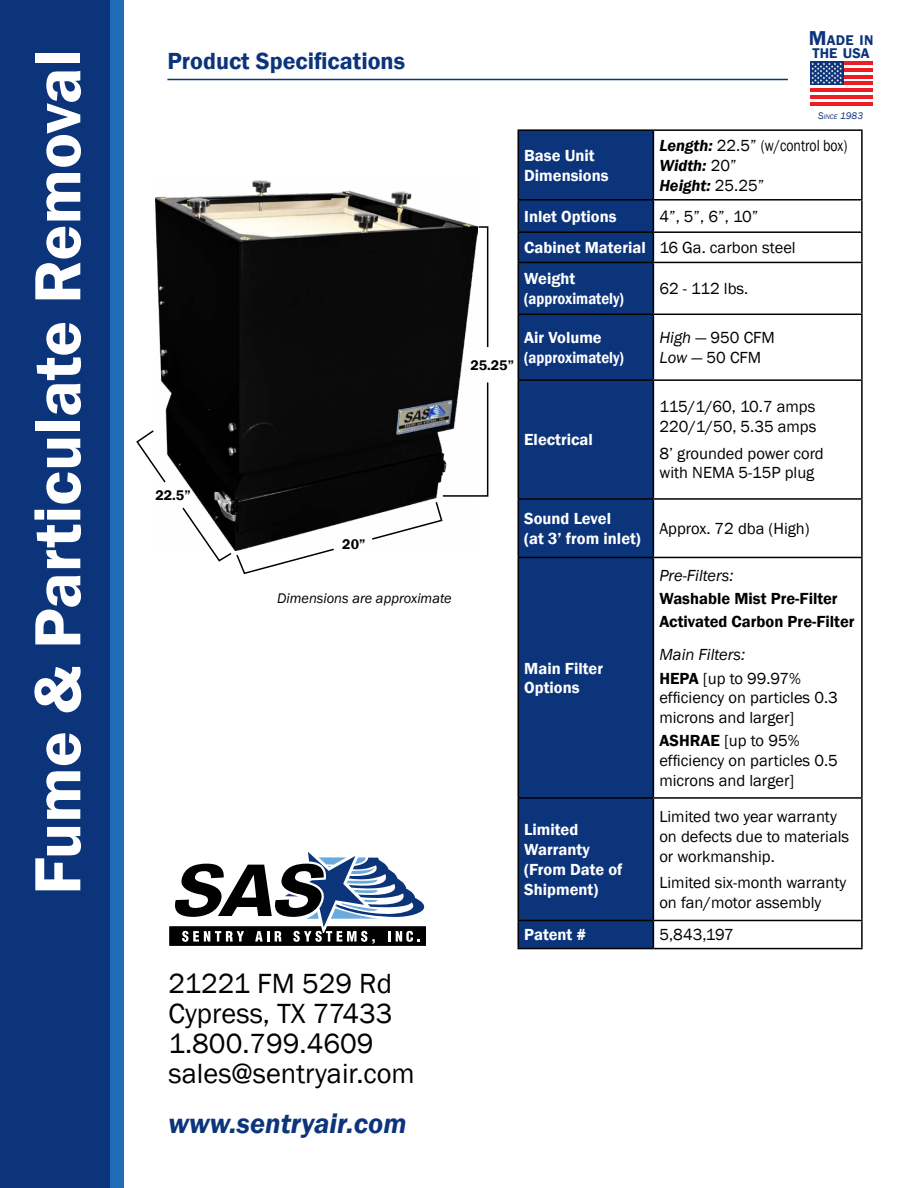
<style>
.page{position:relative;width:918px;height:1188px;background:#fff}
.page>*{position:absolute;margin:0;border:0;box-sizing:border-box;transform-origin:0 0}
.t1{font:600 67.5px "Franklin Gothic";color:#fff}
.t2{font:28.5px/30px "Franklin Gothic";color:#000}
.t3{font:italic 600 28.5px "Franklin Gothic";color:#0c347b}
.t4{font:600 24px "Franklin Gothic";color:#0c347b}
.t5{font:16.5px/19.8px "Franklin Gothic";color:#000}
.t6{font:600 16.5px/19.8px "Franklin Gothic";color:#fff}
.t7{font:600 16.5px/23.1px "Franklin Gothic";color:#000}
.t8{font:italic 16.5px/23.1px "Franklin Gothic";color:#000}
.t9{font:600 16.5px "Franklin Gothic";color:#fff;scale:.89 1}
.t10{font:italic 14.4px "Franklin Gothic";color:#000}
.t11{font:600 14.4px "Franklin Gothic";color:#000}
.t12{font:600 14.4px/12.8px "Franklin Gothic";letter-spacing:.01em;color:#0c347b}
.t13{font:italic 9.9px "Franklin Gothic";color:#0c347b}
.s1{font-size:20.7px}
.s2{font-size:6.9px}
.s3{font-weight:600;font-style:italic}
.s4{font-weight:600;color:#fff}
.s5{font-style:italic}
.s6{font-weight:600;font-style:normal}
.s7{font-style:normal}
.s8{font-weight:600}
</style>
<div class="page">
<img style="left:156px;top:180px;width:321px;height:345px">
<div style="left:0;top:0;width:110px;height:1188px;background:#0c347b"></div>
<div style="left:110px;top:0;width:14px;height:1188px;background:#1f6bb5"></div>
<div style="left:519px;top:131px;width:134px;height:817px;background:#0c347b"></div>
<hr style="left:518px;top:129px;width:135px;height:2px;background:#000">
<hr style="left:518px;top:131px;width:1px;height:68px;background:#000">
<hr style="left:653px;top:129px;width:210px;height:2px;background:#000">
<hr style="left:653px;top:131px;width:1px;height:68px;background:#000">
<hr style="left:861px;top:131px;width:2px;height:68px;background:#000">
<hr style="left:518px;top:199px;width:135px;height:2px;background:#000">
<hr style="left:518px;top:201px;width:1px;height:30px;background:#000">
<hr style="left:653px;top:199px;width:210px;height:2px;background:#000">
<hr style="left:653px;top:201px;width:1px;height:30px;background:#000">
<hr style="left:861px;top:201px;width:2px;height:30px;background:#000">
<hr style="left:518px;top:231px;width:135px;height:2px;background:#000">
<svg style="left:518px;top:233px;width:1px;height:29px"></svg>
<hr style="left:653px;top:231px;width:210px;height:2px;background:#000">
<svg style="left:653px;top:233px;width:1px;height:29px"></svg>
<hr style="left:861px;top:233px;width:2px;height:29px;background:#000">
<hr style="left:518px;top:262px;width:135px;height:1px;background:#000">
<hr style="left:518px;top:263px;width:1px;height:51px;background:#000">
<hr style="left:653px;top:262px;width:210px;height:1px;background:#000">
<hr style="left:653px;top:263px;width:1px;height:51px;background:#000">
<hr style="left:861px;top:263px;width:2px;height:51px;background:#000">
<hr style="left:518px;top:314px;width:135px;height:1px;background:#000">
<hr style="left:518px;top:315px;width:1px;height:64px;background:#000">
<hr style="left:653px;top:314px;width:210px;height:1px;background:#000">
<hr style="left:653px;top:315px;width:1px;height:64px;background:#000">
<hr style="left:861px;top:315px;width:2px;height:64px;background:#000">
<hr style="left:518px;top:379px;width:135px;height:2px;background:#000">
<hr style="left:518px;top:381px;width:1px;height:117px;background:#000">
<hr style="left:653px;top:379px;width:210px;height:2px;background:#000">
<hr style="left:653px;top:381px;width:1px;height:117px;background:#000">
<hr style="left:861px;top:381px;width:2px;height:117px;background:#000">
<hr style="left:518px;top:498px;width:135px;height:2px;background:#000">
<hr style="left:518px;top:500px;width:1px;height:57px;background:#000">
<hr style="left:653px;top:498px;width:210px;height:2px;background:#000">
<hr style="left:653px;top:500px;width:1px;height:57px;background:#000">
<hr style="left:861px;top:500px;width:2px;height:57px;background:#000">
<hr style="left:518px;top:557px;width:135px;height:1px;background:#000">
<hr style="left:518px;top:558px;width:1px;height:239px;background:#000">
<hr style="left:653px;top:557px;width:210px;height:1px;background:#000">
<hr style="left:653px;top:558px;width:1px;height:239px;background:#000">
<hr style="left:861px;top:558px;width:2px;height:239px;background:#000">
<hr style="left:518px;top:797px;width:135px;height:2px;background:#000">
<hr style="left:518px;top:799px;width:1px;height:121px;background:#000">
<hr style="left:653px;top:797px;width:210px;height:2px;background:#000">
<hr style="left:653px;top:799px;width:1px;height:121px;background:#000">
<hr style="left:861px;top:799px;width:2px;height:121px;background:#000">
<hr style="left:518px;top:920px;width:135px;height:1px;background:#000">
<svg style="left:518px;top:921px;width:1px;height:27px"></svg>
<hr style="left:653px;top:920px;width:210px;height:1px;background:#000">
<svg style="left:653px;top:921px;width:1px;height:27px"></svg>
<hr style="left:861px;top:921px;width:2px;height:27px;background:#000">
<hr style="left:518px;top:948px;width:135px;height:1px;background:#000">
<hr style="left:653px;top:948px;width:210px;height:1px;background:#000">
<hr style="left:843px;top:62px;width:29px;height:3px;background:#ed1d24">
<hr style="left:843px;top:68px;width:29px;height:4px;background:#ed1d24">
<hr style="left:843px;top:75px;width:29px;height:3px;background:#ed1d24">
<hr style="left:843px;top:82px;width:29px;height:3px;background:#ed1d24">
<hr style="left:810px;top:88px;width:62px;height:3px;background:#ed1d24">
<hr style="left:810px;top:95px;width:62px;height:4px;background:#ed1d24">
<hr style="left:810px;top:102px;width:62px;height:4px;background:#ed1d24">
<div style="left:810px;top:62px;width:33px;height:23px;background:#0c347b"></div>
<svg style="left:811px;top:63px;width:31px;height:21px"></svg>
<svg style="left:477px;top:226px;width:12px;height:122px"></svg>
<svg style="left:370px;top:381px;width:119px;height:159px"></svg>
<svg style="left:181px;top:506px;width:155px;height:69px"></svg>
<svg style="left:136px;top:429px;width:31px;height:55px"></svg>
<hr style="left:167px;top:79px;width:621px;height:1px;background:#0c347b">
<svg style="left:169px;top:852px;width:257px;height:94px"></svg>
<h1 class="t1" style="left:16px;top:895px;width:847px;rotate:-90deg">Fume &amp; Particulate Removal</h1>
<h3 class="t4" style="left:167px;top:46px;width:239px">Product Specifications</h3>
<p class="t11" style="left:155px;top:487px;width:37px">22.5”</p>
<p class="t11" style="left:342px;top:535px;width:25px">20”</p>
<p class="t10" style="left:277px;top:589px;width:176px">Dimensions are approximate</p>
<h2 class="t2" style="left:169px;top:969px;width:248px">21221 FM 529 Rd<br>Cypress, TX 77433<br>1.800.799.4609 sales@sentryair.com</h2>
<h2 class="t3" style="left:169px;top:1105px;width:239px">www.sentryair.com</h2>
<p class="t12" style="left:809px;top:34px;width:66px"><span class="s1">M</span>ADE IN<br>THE USA</p>
<p class="t11" style="left:470px;top:357px;width:45px">25.25”</p>
<p class="t13" style="left:818px;top:109px;width:47px">S<span class="s2">INCE</span> 1983</p>
<p class="t6" style="left:524px;top:146px;width:86px">Base Unit<br>Dimensions</p>
<p class="t5" style="left:659px;top:136px;width:189px"><span class="s3">Length:</span> 22.5” (w/control box)<br><span class="s3">Width:</span> 20”<br><span class="s3">Height:</span> 25.25”</p>
<p class="t6" style="left:524px;top:207px;width:94px">Inlet Options</p>
<p class="t5" style="left:524px;top:201px;width:273px;line-height:31.2px;text-indent:135px">4”, 5”, 6”, 10”<br><span class="s4">Cabinet Material</span> 16 Ga. carbon steel<br><span class="s4">Weight</span></p>
<p class="t9" style="left:524px;top:288px;width:114px">(approximately)</p>
<p class="t5" style="left:659px;top:279px;width:91px">62 - 112 lbs.</p>
<p class="t6" style="left:524px;top:328px;width:101px">Air Volume (approximately)</p>
<p class="t5" style="left:659px;top:328px;width:117px"><span class="s5">High</span> — 950 CFM<br><span class="s5">Low</span> — 50 CFM</p>
<p class="t6" style="left:524px;top:430px;width:70px">Electrical</p>
<p class="t5" style="left:659px;top:397px;width:159px">115/1/60, 10.7 amps<br>220/1/50, 5.35 amps</p>
<p class="t5" style="left:659px;top:444px;width:166px">8’ grounded power cord with NEMA 5-15P plug</p>
<p class="t6" style="left:524px;top:509px;width:118px">Sound Level<br>(at 3’ from inlet)</p>
<p class="t5" style="left:659px;top:519px;width:152px">Approx. 72 dba (High)</p>
<p class="t6" style="left:524px;top:658px;width:80px">Main Filter<br>Options</p>
<p class="t6" style="left:524px;top:820px;width:100px">Limited<br>Warranty (From Date of<br>Shipment)</p>
<p class="t8" style="left:659px;top:564px;width:76px">Pre-Filters:</p>
<p class="t7" style="left:659px;top:587px;width:197px">Washable Mist Pre-Filter<br>Activated Carbon Pre-Filter</p>
<p class="t8" style="left:659px;top:644px;width:143px">Main Filters:<br><span class="s6">HEPA</span> <span class="s7">[up to 99.97%</span></p>
<p class="t5" style="left:659px;top:688px;width:180px">efficiency on particles 0.3 microns and larger]</p>
<p class="t5" style="left:659px;top:731px;width:180px"><span class="s8">ASHRAE</span> [up to 95% efficiency on particles 0.5 microns and larger]</p>
<p class="t5" style="left:659px;top:807px;width:191px">Limited two year warranty on defects due to materials or workmanship.</p>
<p class="t5" style="left:659px;top:873px;width:189px">Limited six-month warranty on fan/motor assembly</p>
<p class="t6" style="left:524px;top:925px;width:63px">Patent #</p>
<p class="t5" style="left:659px;top:925px;width:76px">5,843,197</p>
</div>
